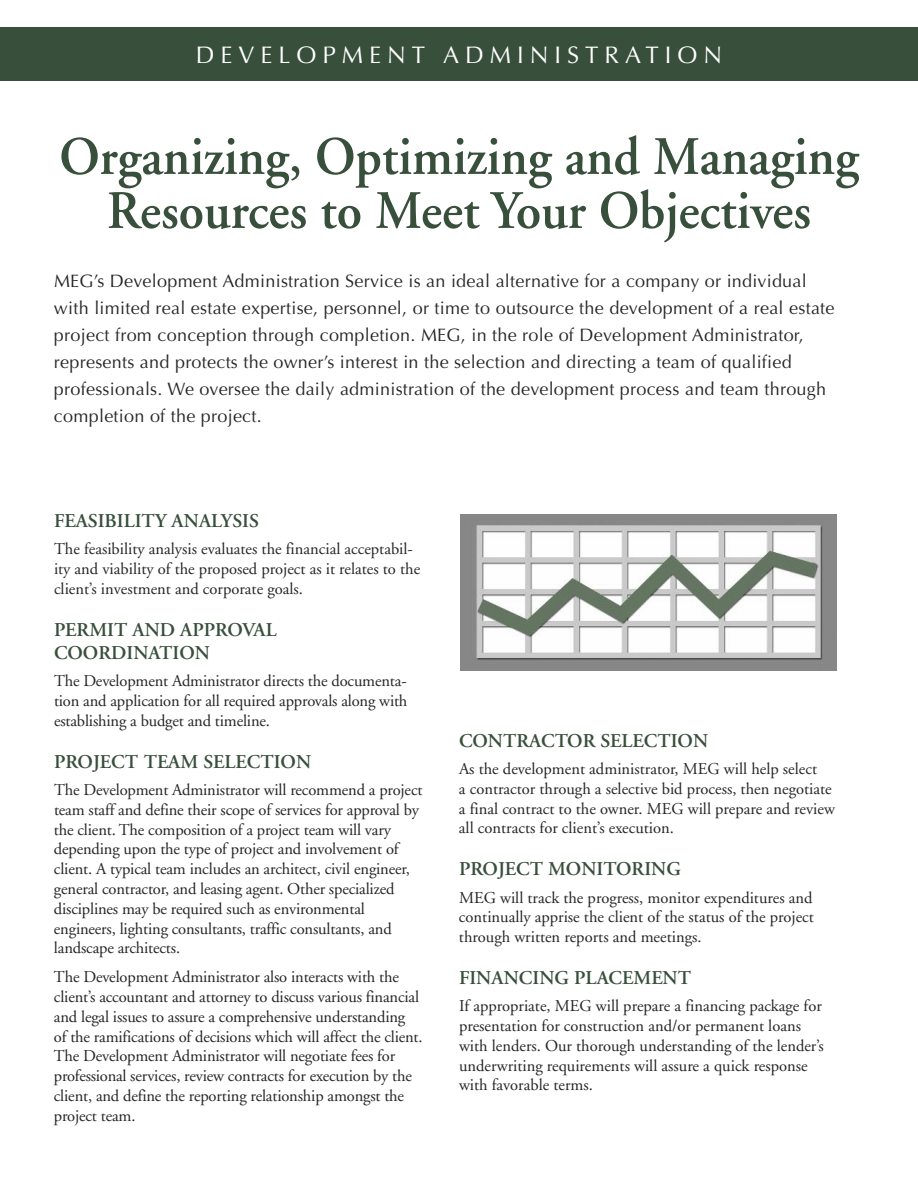
<style>
.page{position:relative;width:918px;height:1188px;background:#fff}
.page>*{position:absolute;margin:0;border:0;box-sizing:border-box;transform-origin:0 0}
.t1{font:600 54px/54px "Adobe Garamond";color:#384f3b;text-align:center;scale:.95 1}
.t2{font:24px "Optima";letter-spacing:.25em;color:#fff}
.t3{font:600 19.5px/23.4px "Adobe Garamond";color:#384f3b}
.t4{font:18px/27px "Optima";letter-spacing:.015em;color:#272526}
.t5{font:16.5px/19.8px "Adobe Garamond";letter-spacing:-.01em;color:#272526}
</style>
<div class="page">
<div style="left:0;top:27px;width:918px;height:54px;background:#384f3b"></div>
<img style="left:461px;top:514px;width:376px;height:156px">
<h2 class="t2" style="left:196px;top:40px;width:528px">DEVELOPMENT ADMINISTRATION</h2>
<h1 class="t1" style="left:59px;top:134px;width:843px">Organizing, Optimizing and Managing<br>Resources to Meet Your Objectives</h1>
<p class="t4" style="left:54px;top:267px;width:782px">MEG’s Development Administration Service is an ideal alternative for a company or individual with limited real estate expertise, personnel, or time to outsource the development of a real estate project from conception through completion. MEG, in the role of Development Administrator, represents and protects the owner’s interest in the selection and directing a team of qualified professionals. We oversee the daily administration of the development process and team through completion of the project.</p>
<p class="t3" style="left:54px;top:511px;width:206px">FEASIBILITY ANALYSIS</p>
<p class="t5" style="left:54px;top:541px;width:368px">The feasibility analysis evaluates the financial acceptabil&shy;ity and viability of the proposed project as it relates to the client’s investment and corporate goals.</p>
<p class="t3" style="left:54px;top:620px;width:224px">PERMIT AND APPROVAL<br>COORDINATION</p>
<p class="t5" style="left:54px;top:673px;width:355px;text-align:justify">The Development Administrator directs the documenta&shy;tion and application for all required approvals along with establishing a budget and timeline.</p>
<p class="t3" style="left:54px;top:752px;width:259px">PROJECT TEAM SELECTION</p>
<p class="t5" style="left:54px;top:781px;width:370px">The Development Administrator will recommend a project team staff and define their scope of services for approval by the client. The composition of a project team will vary depending upon the type of project and involvement of client. A typical team includes an architect, civil engineer, general contractor, and leasing agent. Other specialized disciplines may be required such as environmental engineers, lighting consultants, traffic consultants, and landscape architects.</p>
<p class="t5" style="left:54px;top:968px;width:370px">The Development Administrator also interacts with the client’s accountant and attorney to discuss various financial and legal issues to assure a comprehensive understanding<br>of the ramifications of decisions which will affect the client.<br>The Development Administrator will negotiate fees for professional services, review contracts for execution by the client, and define the reporting relationship amongst the project team.</p>
<p class="t3" style="left:459px;top:731px;width:251px">CONTRACTOR SELECTION</p>
<p class="t5" style="left:459px;top:760px;width:378px">As the development administrator, MEG will help select<br>a contractor through a selective bid process, then negotiate a final contract to the owner. MEG will prepare and review all contracts for client’s execution.</p>
<p class="t3" style="left:459px;top:859px;width:223px">PROJECT MONITORING</p>
<p class="t5" style="left:459px;top:889px;width:356px;text-align:justify">MEG will track the progress, monitor expenditures and continually apprise the client of the status of the project through written reports and meetings.</p>
<p class="t3" style="left:459px;top:968px;width:234px">FINANCING PLACEMENT</p>
<p class="t5" style="left:459px;top:997px;width:366px">If appropriate, MEG will prepare a financing package for presentation for construction and/or permanent loans with lenders. Our thorough understanding of the lender’s underwriting requirements will assure a quick response with favorable terms.</p>
</div>
